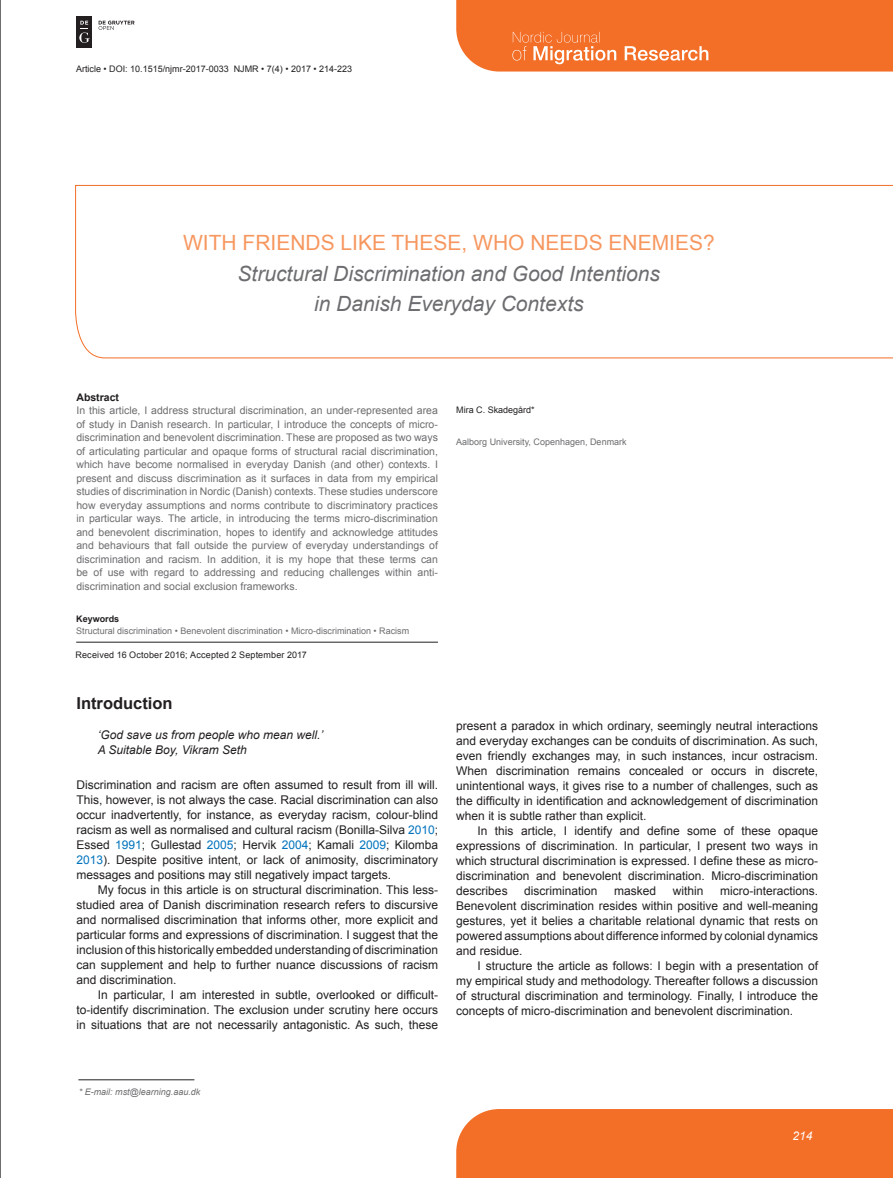
<style>
.page{position:relative;width:893px;height:1178px;background:#fff}
.page>*{position:absolute;margin:0;border:0;box-sizing:border-box;transform-origin:0 0}
.t1{font:italic 21px/30.6px "Arial";color:#6c6d70;text-align:center}
.t2{font:21px "Arial";color:#f7975f}
.t3{font:700 16.5px "Arial";color:#231f20}
.t4{font:12px/15px "Arial";color:#231f20;text-align:justify}
.t5{font:italic 12px/15px "Arial";color:#231f20}
.t6{font:italic 12px "Arial";color:#fff}
.t7{font:10.5px/13.5px "Arial";color:#6c6d70;text-align:justify}
.t8{font:700 10.5px "Arial";color:#231f20}
.t9{font:9px "Arial";color:#6c6d70}
.t10{font:9px "Arial";color:#231f20}
.t11{font:9px "Arial";letter-spacing:.02em;color:#231f20}
.t12{font:italic 9px "Arial";color:#6c6d70}
.t13{font:700 9px "Arial";color:#231f20}
.s1{color:#0073bd}
</style>
<div class="page">
<hr style="left:0;top:0;width:1px;height:1178px;background:#231f20">
<hr style="left:78px;top:1079px;width:116px;height:1px;background:#231f20">
<svg style="left:75px;top:185px;width:818px;height:174px"></svg>
<div style="left:456px;top:1109px;width:437px;height:69px;background:#f36e27"></div>
<svg style="left:456px;top:0;width:437px;height:72px;background:#f37532"></svg>
<hr style="left:76px;top:642px;width:362px;height:1px;background:#231f20">
<div style="left:76px;top:17px;width:16px;height:31px;background:#231f20"></div>
<svg style="left:79px;top:21px;width:11px;height:22px"></svg>
<svg style="left:99px;top:21px;width:36px;height:9px"></svg>
<p class="t10" style="left:76px;top:63px;width:278px">Article • DOI: 10.1515/njmr-2017-0033 NJMR • 7(4) • 2017 • 214-223</p>
<h1 class="t2" style="left:183px;top:229px;width:533px">With Friends Like These, Who N eeds Enemies?</h1>
<h1 class="t1" style="left:238px;top:258px;width:424px">Structural Discrimination and Good Intentions in Danish Everyday Contexts</h1>
<p class="t8" style="left:76px;top:390px;width:44px">Abstract</p>
<p class="t7" style="left:76px;top:404px;width:363px">In this article, I address structural discrimination, an under-represented area of study in Danish research. In particular, I introduce the concepts of micro&shy;discrimination and benevolent discrimination. These are proposed as two ways of articulating particular and opaque forms of structural racial discrimination, which have become normalised in everyday Danish (and other) contexts. I present and discuss discrimination as it surfaces in data from my empirical studies of discrimination in Nordic (Danish) contexts. These studies underscore how everyday assumptions and norms contribute to discriminatory practices in particular ways. The article, in introducing the terms micro-discrimination and benevolent discrimination, hopes to identify and acknowledge attitudes and behaviours that fall outside the purview of everyday understandings of discrimination and racism. In addition, it is my hope that these terms can be of use with regard to addressing and reducing challenges within anti&shy;discrimination and social exclusion frameworks.</p>
<p class="t13" style="left:76px;top:613px;width:45px">Keywords</p>
<p class="t9" style="left:76px;top:625px;width:335px">Structural discrimination • Benevolent discrimination • Micro-discrimination • Racism</p>
<p class="t11" style="left:75px;top:649px;width:233px">Received 16 October 2016; Accepted 2 September 2017</p>
<h2 class="t3" style="left:76px;top:693px;width:98px">Introduction</h2>
<p class="t5" style="left:98px;top:728px;width:227px">‘God save us from people who mean well.’<br>A Suitable Boy, Vikram Seth</p>
<p class="t4" style="left:76px;top:778px;width:363px">Discrimination and racism are often assumed to result from ill will.<br>This, however, is not always the case. Racial discrimination can also occur inadvertently, for instance, as everyday racism, colour-blind racism as well as normalised and cultural racism (Bonilla-Silva <span class="s1">2010</span>; Essed <span class="s1">1991</span>; Gullestad <span class="s1">2005</span>; Hervik <span class="s1">2004</span>; Kamali <span class="s1">2009</span>; Kilomba <span class="s1">2013</span>). Despite positive intent, or lack of animosity, discriminatory messages and positions may still negatively impact targets.</p>
<p class="t4" style="left:76px;top:883px;width:363px;text-indent:21px">My focus in this article is on structural discrimination. This less&shy;studied area of Danish discrimination research refers to discursive and normalised discrimination that informs other, more explicit and particular forms and expressions of discrimination. I suggest that the inclusion of this historically embedded understanding of discrimination can supplement and help to further nuance discussions of racism and discrimination.</p>
<p class="t4" style="left:76px;top:988px;width:363px;text-indent:21px">In particular, I am interested in subtle, overlooked or difficult&shy;to-identify discrimination. The exclusion under scrutiny here occurs in situations that are not necessarily antagonistic. As such, these</p>
<p class="t10" style="left:456px;top:404px;width:80px">Mira C. Skadegård*</p>
<p class="t9" style="left:456px;top:436px;width:172px">Aalborg University, Copenhagen, Denmark</p>
<p class="t4" style="left:456px;top:718px;width:363px">present a paradox in which ordinary, seemingly neutral interactions and everyday exchanges can be conduits of discrimination. As such, even friendly exchanges may, in such instances, incur ostracism.<br>When discrimination remains concealed or occurs in discrete, unintentional ways, it gives rise to a number of challenges, such as the difficulty in identification and acknowledgement of discrimination when it is subtle rather than explicit.</p>
<p class="t4" style="left:456px;top:823px;width:363px;text-indent:21px">In this article, I identify and define some of these opaque expressions of discrimination. In particular, I present two ways in which structural discrimination is expressed. I define these as micro&shy;discrimination and benevolent discrimination. Micro-discrimination describes</p>
<p class="t4" style="left:456px;top:883px;width:363px;text-indent:264px">micro-interactions.<br>Benevolent discrimination resides within positive and well-meaning gestures, yet it belies a charitable relational dynamic that rests on powered assumptions about difference informed by colonial dynamics and residue.</p>
<p class="t4" style="left:456px;top:958px;width:363px;text-indent:21px">I structure the article as follows: I begin with a presentation of my empirical study and methodology. Thereafter follows a discussion of structural discrimination and terminology. Finally, I introduce the concepts of micro-discrimination and benevolent discrimination.</p>
<p class="t4" style="left:524px;top:883px;width:75px">discrimination</p>
<p class="t4" style="left:614px;top:883px;width:44px">masked</p>
<p class="t4" style="left:673px;top:883px;width:32px">within</p>
<p class="t12" style="left:79px;top:1086px;width:123px">* E-mail: mst@learning.aau.dk</p>
<p class="t6" style="left:793px;top:1128px;width:22px">214</p>
</div>
